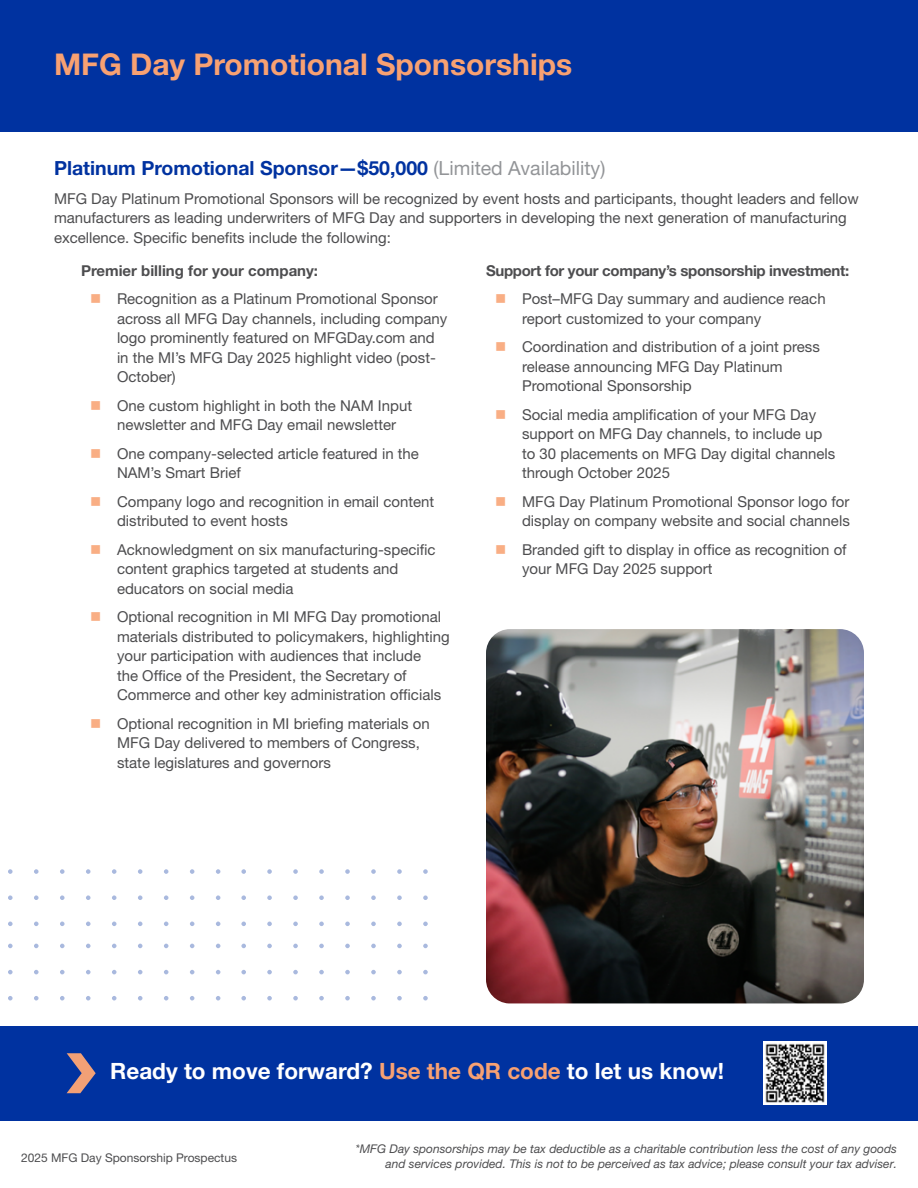
<style>
.page{position:relative;width:918px;height:1188px;background:#fff}
.page>*{position:absolute;margin:0;border:0;box-sizing:border-box;transform-origin:0 0}
.t1{font:700 30px "Helvetica Neue LT Pro";color:#f8a172}
.t2{font:700 22.5px "Helvetica Neue LT Pro";color:#fff}
.t3{font:700 19.5px "Helvetica Neue LT Pro";color:#0032a0}
.t4{font:15px/19.5px "Helvetica Neue LT Pro";color:#4d4d4f}
.t5{font:700 15px "Helvetica Neue LT Pro";letter-spacing:-.02em;color:#4d4d4f}
.t6{font:700 15px "Helvetica Neue LT Pro";color:#4d4d4f}
.t7{font:italic 12px/15px "Helvetica Neue LT Pro";color:#4d4d4f;text-align:right}
.t8{font:12px "Helvetica Neue LT Pro";color:#4d4d4f}
.s1{font-weight:400;color:#939598}
.s2{color:#f8a172}
</style>
<div class="page">
<div style="left:0;top:1026px;width:918px;height:94px;background:#0032a0"></div>
<svg style="left:67px;top:1053px;width:29px;height:40px"></svg>
<img style="left:763px;top:1042px;width:63px;height:63px">
<div style="left:0;top:0;width:918px;height:131px;background:#0032a0"></div>
<img style="left:486px;top:629px;width:378px;height:374px">
<svg style="left:8px;top:869px;width:5px;height:5px"></svg>
<svg style="left:8px;top:895px;width:5px;height:5px"></svg>
<svg style="left:8px;top:922px;width:5px;height:4px"></svg>
<svg style="left:34px;top:869px;width:5px;height:5px"></svg>
<svg style="left:34px;top:895px;width:5px;height:5px"></svg>
<svg style="left:34px;top:922px;width:5px;height:4px"></svg>
<svg style="left:60px;top:869px;width:5px;height:5px"></svg>
<svg style="left:60px;top:895px;width:5px;height:5px"></svg>
<svg style="left:60px;top:922px;width:5px;height:4px"></svg>
<svg style="left:86px;top:869px;width:5px;height:5px"></svg>
<svg style="left:86px;top:895px;width:5px;height:5px"></svg>
<svg style="left:86px;top:922px;width:5px;height:4px"></svg>
<svg style="left:112px;top:869px;width:5px;height:5px"></svg>
<svg style="left:112px;top:895px;width:5px;height:5px"></svg>
<svg style="left:112px;top:922px;width:5px;height:4px"></svg>
<svg style="left:138px;top:869px;width:4px;height:5px"></svg>
<svg style="left:138px;top:895px;width:4px;height:5px"></svg>
<svg style="left:138px;top:922px;width:4px;height:4px"></svg>
<svg style="left:164px;top:869px;width:4px;height:5px"></svg>
<svg style="left:164px;top:895px;width:4px;height:5px"></svg>
<svg style="left:164px;top:922px;width:4px;height:4px"></svg>
<svg style="left:190px;top:869px;width:4px;height:5px"></svg>
<svg style="left:190px;top:895px;width:4px;height:5px"></svg>
<svg style="left:190px;top:922px;width:4px;height:4px"></svg>
<svg style="left:216px;top:869px;width:4px;height:5px"></svg>
<svg style="left:216px;top:895px;width:4px;height:5px"></svg>
<svg style="left:216px;top:922px;width:4px;height:4px"></svg>
<svg style="left:241px;top:869px;width:5px;height:5px"></svg>
<svg style="left:241px;top:895px;width:5px;height:5px"></svg>
<svg style="left:241px;top:922px;width:5px;height:4px"></svg>
<svg style="left:267px;top:869px;width:5px;height:5px"></svg>
<svg style="left:267px;top:895px;width:5px;height:5px"></svg>
<svg style="left:267px;top:922px;width:5px;height:4px"></svg>
<svg style="left:293px;top:869px;width:5px;height:5px"></svg>
<svg style="left:293px;top:895px;width:5px;height:5px"></svg>
<svg style="left:293px;top:922px;width:5px;height:4px"></svg>
<svg style="left:319px;top:869px;width:5px;height:5px"></svg>
<svg style="left:319px;top:895px;width:5px;height:5px"></svg>
<svg style="left:319px;top:922px;width:5px;height:4px"></svg>
<svg style="left:345px;top:869px;width:5px;height:5px"></svg>
<svg style="left:345px;top:895px;width:5px;height:5px"></svg>
<svg style="left:345px;top:922px;width:5px;height:4px"></svg>
<svg style="left:371px;top:869px;width:5px;height:5px"></svg>
<svg style="left:371px;top:895px;width:5px;height:5px"></svg>
<svg style="left:371px;top:922px;width:5px;height:4px"></svg>
<svg style="left:397px;top:869px;width:5px;height:5px"></svg>
<svg style="left:397px;top:895px;width:5px;height:5px"></svg>
<svg style="left:397px;top:922px;width:5px;height:4px"></svg>
<svg style="left:423px;top:869px;width:5px;height:5px"></svg>
<svg style="left:423px;top:895px;width:5px;height:5px"></svg>
<svg style="left:423px;top:922px;width:5px;height:4px"></svg>
<svg style="left:8px;top:944px;width:5px;height:4px"></svg>
<svg style="left:8px;top:970px;width:5px;height:4px"></svg>
<svg style="left:8px;top:996px;width:5px;height:5px"></svg>
<svg style="left:34px;top:944px;width:5px;height:4px"></svg>
<svg style="left:34px;top:970px;width:5px;height:4px"></svg>
<svg style="left:34px;top:996px;width:5px;height:5px"></svg>
<svg style="left:60px;top:944px;width:5px;height:4px"></svg>
<svg style="left:60px;top:970px;width:5px;height:4px"></svg>
<svg style="left:60px;top:996px;width:5px;height:5px"></svg>
<svg style="left:86px;top:944px;width:5px;height:4px"></svg>
<svg style="left:86px;top:970px;width:5px;height:4px"></svg>
<svg style="left:86px;top:996px;width:5px;height:5px"></svg>
<svg style="left:112px;top:944px;width:5px;height:4px"></svg>
<svg style="left:112px;top:970px;width:5px;height:4px"></svg>
<svg style="left:112px;top:996px;width:5px;height:5px"></svg>
<svg style="left:138px;top:944px;width:4px;height:4px"></svg>
<svg style="left:138px;top:970px;width:4px;height:4px"></svg>
<svg style="left:138px;top:996px;width:4px;height:5px"></svg>
<svg style="left:164px;top:944px;width:4px;height:4px"></svg>
<svg style="left:164px;top:970px;width:4px;height:4px"></svg>
<svg style="left:164px;top:996px;width:4px;height:5px"></svg>
<svg style="left:190px;top:944px;width:4px;height:4px"></svg>
<svg style="left:190px;top:970px;width:4px;height:4px"></svg>
<svg style="left:190px;top:996px;width:4px;height:5px"></svg>
<svg style="left:216px;top:944px;width:4px;height:4px"></svg>
<svg style="left:216px;top:970px;width:4px;height:4px"></svg>
<svg style="left:216px;top:996px;width:4px;height:5px"></svg>
<svg style="left:241px;top:944px;width:5px;height:4px"></svg>
<svg style="left:241px;top:970px;width:5px;height:4px"></svg>
<svg style="left:241px;top:996px;width:5px;height:5px"></svg>
<svg style="left:267px;top:944px;width:5px;height:4px"></svg>
<svg style="left:267px;top:970px;width:5px;height:4px"></svg>
<svg style="left:267px;top:996px;width:5px;height:5px"></svg>
<svg style="left:293px;top:944px;width:5px;height:4px"></svg>
<svg style="left:293px;top:970px;width:5px;height:4px"></svg>
<svg style="left:293px;top:996px;width:5px;height:5px"></svg>
<svg style="left:319px;top:944px;width:5px;height:4px"></svg>
<svg style="left:319px;top:970px;width:5px;height:4px"></svg>
<svg style="left:319px;top:996px;width:5px;height:5px"></svg>
<svg style="left:345px;top:944px;width:5px;height:4px"></svg>
<svg style="left:345px;top:970px;width:5px;height:4px"></svg>
<svg style="left:345px;top:996px;width:5px;height:5px"></svg>
<svg style="left:371px;top:944px;width:5px;height:4px"></svg>
<svg style="left:371px;top:970px;width:5px;height:4px"></svg>
<svg style="left:371px;top:996px;width:5px;height:5px"></svg>
<svg style="left:397px;top:944px;width:5px;height:4px"></svg>
<svg style="left:397px;top:970px;width:5px;height:4px"></svg>
<svg style="left:397px;top:996px;width:5px;height:5px"></svg>
<svg style="left:423px;top:944px;width:5px;height:4px"></svg>
<svg style="left:423px;top:970px;width:5px;height:4px"></svg>
<svg style="left:423px;top:996px;width:5px;height:5px"></svg>
<h1 class="t1" style="left:54px;top:46px;width:520px">MFG Day Promotional Sponsorships</h1>
<h3 class="t3" style="left:54px;top:156px;width:553px">Platinum Promotional Sponsor—$50,000 <span class="s1">(Limited Availability)</span></h3>
<p class="t4" style="left:54px;top:188px;width:806px">MFG Day Platinum Promotional Sponsors will be recognized by event hosts and participants, thought leaders and fellow manufacturers as leading underwriters of MFG Day and supporters in developing the next generation of manufacturing excellence. Specific benefits include the following:</p>
<p class="t6" style="left:81px;top:261px;width:239px">Premier billing for your company:</p>
<p class="t4" style="left:117px;top:289px;width:332px">Recognition as a Platinum Promotional Sponsor across all MFG Day channels, including company logo prominently featured on MFGDay.com and in the MI’s MFG Day 2025 highlight video (post-October)</p>
<p class="t4" style="left:117px;top:395px;width:297px">One custom highlight in both the NAM Input newsletter and MFG Day email newsletter</p>
<p class="t4" style="left:117px;top:443px;width:304px">One company-selected article featured in the<br>NAM’s Smart Brief</p>
<p class="t4" style="left:117px;top:491px;width:319px">Company logo and recognition in email content distributed to event hosts</p>
<p class="t4" style="left:117px;top:539px;width:320px">Acknowledgment on six manufacturing-specific content graphics targeted at students and educators on social media</p>
<p class="t4" style="left:117px;top:607px;width:334px">Optional recognition in MI MFG Day promotional materials distributed to policymakers, highlighting your participation with audiences that include<br>the Office of the President, the Secretary of Commerce and other key administration officials</p>
<p class="t4" style="left:117px;top:713px;width:314px">Optional recognition in MI briefing materials on<br>MFG Day delivered to members of Congress, state legislatures and governors</p>
<p class="t5" style="left:486px;top:261px;width:365px">Support for your company’s sponsorship investment:</p>
<p class="t4" style="left:522px;top:289px;width:305px">Post–MFG Day summary and audience reach report customized to your company</p>
<p class="t4" style="left:522px;top:337px;width:299px">Coordination and distribution of a joint press release announcing MFG Day Platinum<br>Promotional Sponsorship</p>
<p class="t4" style="left:522px;top:404px;width:315px">Social media amplification of your MFG Day support on MFG Day channels, to include up to 30 placements on MFG Day digital channels through October 2025</p>
<p class="t4" style="left:522px;top:491px;width:329px">MFG Day Platinum Promotional Sponsor logo for display on company website and social channels</p>
<p class="t4" style="left:522px;top:539px;width:326px">Branded gift to display in office as recognition of your MFG Day 2025 support</p>
<h2 class="t2" style="left:110px;top:1057px;width:615px">Ready to move forward? <span class="s2">Use the QR code</span> to let us know!</h2>
<p class="t8" style="left:21px;top:1151px;width:218px">2025 MFG Day Sponsorship Prospectus</p>
<p class="t7" style="left:356px;top:1141px;width:543px">*MFG Day sponsorships may be tax deductible as a charitable contribution less the cost of any goods and services provided. This is not to be perceived as tax advice; please consult your tax adviser.</p>
</div>
